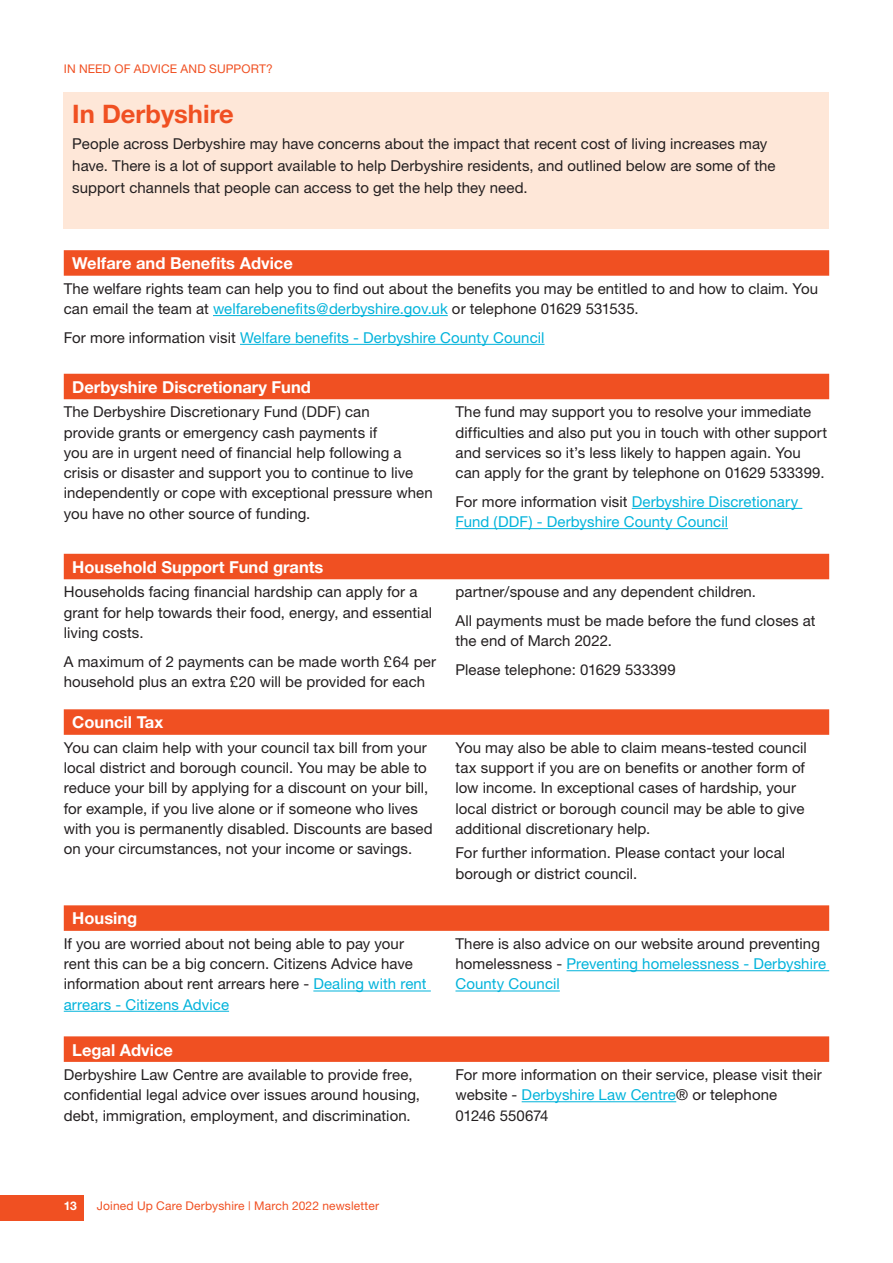
<style>
.page{position:relative;width:893px;height:1263px;background:#fff}
.page>*{position:absolute;margin:0;border:0;box-sizing:border-box;transform-origin:0 0}
.H2_span_col{font:700 25.5px "Helvetica Neue";color:#f05022}
.H3_background_line{font:700 16.5px "Helvetica Neue";color:#fff}
.para_span_columns{font:15px/20.2px "Helvetica Neue";letter-spacing:.005em;color:#231f20}
.para_span_columns-2{font:15px/20.2px "Helvetica Neue";letter-spacing:.005em;color:#02b3db}
.t1{font:12px "Helvetica Neue";letter-spacing:.01em;color:#f05022}
.t2{font:700 12px "Helvetica Neue";color:#fff}
.s1{color:#02b3db}
.s2{color:#231f20}
</style>
<div class="page">
<div style="left:0;top:1194px;width:83px;height:26px;background:#f05022"></div>
<div style="left:64px;top:92px;width:765px;height:136px;background:#fee7d8"></div>
<div style="left:64px;top:250px;width:765px;height:26px;background:#f05022"></div>
<hr style="left:213px;top:315px;width:235px;height:1px;background:#02b3db">
<hr style="left:240px;top:344px;width:304px;height:1px;background:#02b3db">
<div style="left:64px;top:374px;width:765px;height:25px;background:#f05022"></div>
<hr style="left:632px;top:508px;width:170px;height:1px;background:#02b3db">
<hr style="left:455px;top:528px;width:273px;height:1px;background:#02b3db">
<div style="left:64px;top:554px;width:765px;height:25px;background:#f05022"></div>
<div style="left:64px;top:709px;width:765px;height:26px;background:#f05022"></div>
<div style="left:64px;top:905px;width:765px;height:26px;background:#f05022"></div>
<hr style="left:313px;top:990px;width:118px;height:1px;background:#02b3db">
<hr style="left:64px;top:1011px;width:165px;height:1px;background:#02b3db">
<hr style="left:567px;top:970px;width:262px;height:1px;background:#02b3db">
<hr style="left:455px;top:990px;width:105px;height:1px;background:#02b3db">
<div style="left:64px;top:1036px;width:765px;height:26px;background:#f05022"></div>
<hr style="left:522px;top:1101px;width:154px;height:1px;background:#02b3db">
<p class="t1" style="left:64px;top:62px;width:211px">IN NEED OF ADVICE AND SUPPORT?</p>
<h2 class="H2_span_col" style="left:72px;top:98px;width:163px">In Derbyshire</h2>
<p class="para_span_columns" style="left:72px;top:133px;width:705px;line-height:21.9px">People across Derbyshire may have concerns about the impact that recent cost of living increases may have. There is a lot of support available to help Derbyshire residents, and outlined below are some of the support channels that people can access to get the help they need.</p>
<h3 class="H3_background_line" style="left:72px;top:253px;width:222px">Welfare and Benefits Advice</h3>
<p class="para_span_columns" style="left:64px;top:278px;width:756px">The welfare rights team can help you to find out about the benefits you may be entitled to and how to claim. You can email the team at <span class="s1">welfarebenefits@derbyshire.gov.uk</span> or telephone 01629 531535.</p>
<p class="para_span_columns-2" style="left:64px;top:327px;width:482px"><span class="s2">For more information visit</span> Welfare benefits - Derbyshire County Council</p>
<h3 class="H3_background_line" style="left:72px;top:377px;width:240px">Derbyshire Discretionary Fund</h3>
<p class="para_span_columns" style="left:64px;top:402px;width:371px">The Derbyshire Discretionary Fund (DDF) can<br>provide grants or emergency cash payments if<br>you are in urgent need of financial help following a crisis or disaster and support you to continue to live independently or cope with exceptional pressure when you have no other source of funding.</p>
<p class="para_span_columns" style="left:455px;top:402px;width:373px">The fund may support you to resolve your immediate difficulties and also put you in touch with other support and services so it’s less likely to happen again. You can apply for the grant by telephone on 01629 533399.</p>
<p class="para_span_columns-2" style="left:455px;top:491px;width:344px"><span class="s2">For more information visit</span> Derbyshire Discretionary<br>Fund (DDF) - Derbyshire County Council</p>
<h3 class="H3_background_line" style="left:72px;top:557px;width:253px">Household Support Fund grants</h3>
<p class="para_span_columns" style="left:64px;top:582px;width:370px">Households facing financial hardship can apply for a grant for help towards their food, energy, and essential living costs.</p>
<p class="para_span_columns" style="left:64px;top:651px;width:374px">A maximum of 2 payments can be made worth £64 per household plus an extra £20 will be provided for each</p>
<p class="para_span_columns" style="left:455px;top:582px;width:302px">partner/spouse and any dependent children.</p>
<p class="para_span_columns" style="left:455px;top:610px;width:362px">All payments must be made before the fund closes at the end of March 2022.</p>
<p class="para_span_columns" style="left:455px;top:659px;width:222px">Please telephone: 01629 533399</p>
<h3 class="H3_background_line" style="left:72px;top:712px;width:93px">Council Tax</h3>
<p class="para_span_columns" style="left:64px;top:737px;width:370px">You can claim help with your council tax bill from your local district and borough council. You may be able to reduce your bill by applying for a discount on your bill, for example, if you live alone or if someone who lives with you is permanently disabled. Discounts are based on your circumstances, not your income or savings.</p>
<p class="para_span_columns" style="left:455px;top:737px;width:353px">You may also be able to claim means-tested council tax support if you are on benefits or another form of low income. In exceptional cases of hardship, your local district or borough council may be able to give additional discretionary help.</p>
<p class="para_span_columns" style="left:455px;top:843px;width:331px">For further information. Please contact your local borough or district council.</p>
<h3 class="H3_background_line" style="left:72px;top:908px;width:67px">Housing</h3>
<p class="para_span_columns" style="left:64px;top:933px;width:364px">If you are worried about not being able to pay your rent this can be a big concern. Citizens Advice have information about rent arrears here - <span class="s1">Dealing with rent arrears - Citizens Advice</span></p>
<p class="para_span_columns" style="left:455px;top:933px;width:372px">There is also advice on our website around preventing homelessness - <span class="s1">Preventing homelessness - Derbyshire<br>County Council</span></p>
<h3 class="H3_background_line" style="left:72px;top:1039px;width:102px">Legal Advice</h3>
<p class="para_span_columns" style="left:64px;top:1064px;width:358px">Derbyshire Law Centre are available to provide free, confidential legal advice over issues around housing, debt, immigration, employment, and discrimination.</p>
<p class="para_span_columns" style="left:455px;top:1064px;width:368px">For more information on their service, please visit their website - <span class="s1">Derbyshire Law Centre</span>® or telephone<br>01246 550674</p>
<p class="t2" style="left:64px;top:1198px;width:15px">13</p>
<p class="t1" style="left:97px;top:1199px;width:284px">Joined Up Care Derbyshire | March 2022 newsletter</p>
</div>
